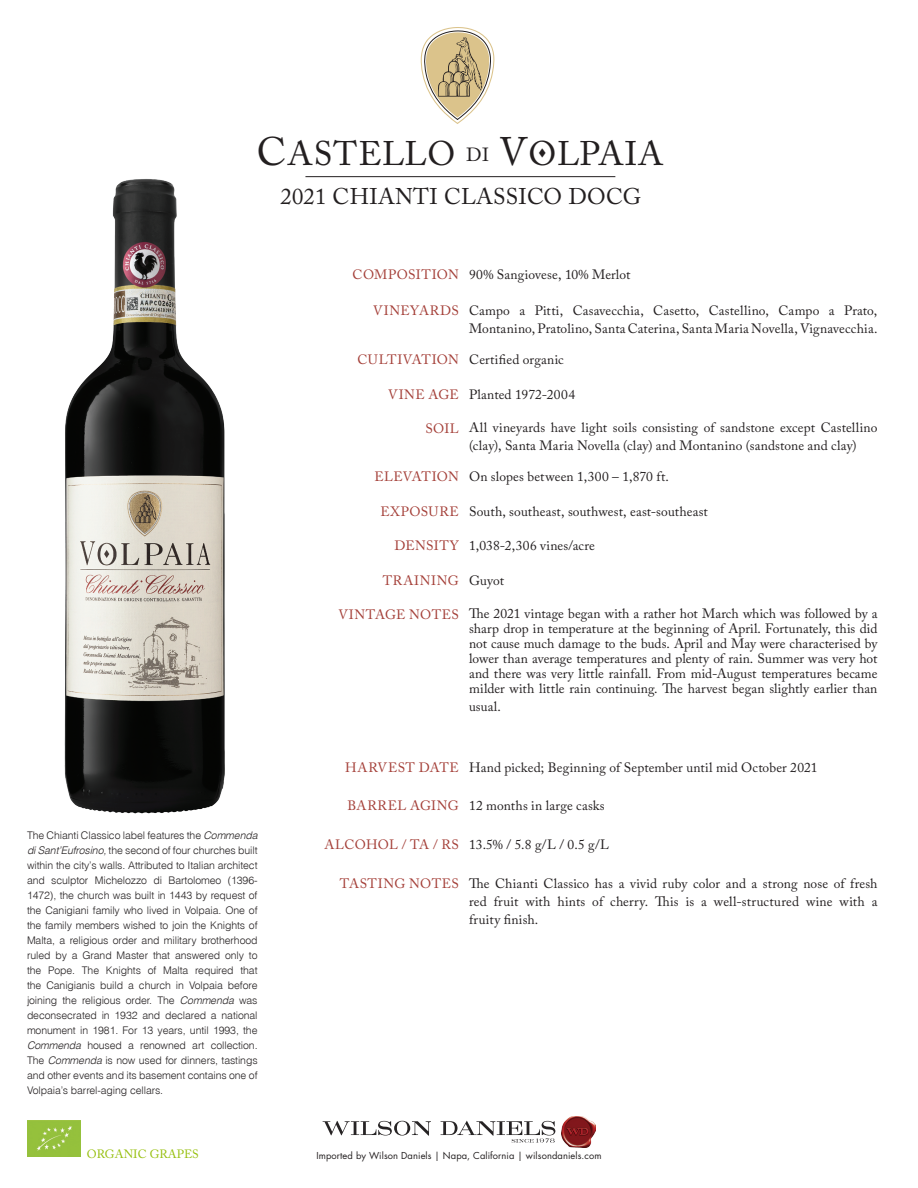
<style>
.page{position:relative;width:918px;height:1188px;background:#fff}
.page>*{position:absolute;margin:0;border:0;box-sizing:border-box;transform-origin:0 0}
.t1{font:33.9px "Adobe Caslon Pro";letter-spacing:.03em;color:#231f20}
.t2{font:22.65px "Adobe Caslon Pro";letter-spacing:.01em;color:#231f20}
.Tech_notes{font:13.5px/15px "Adobe Caslon Pro";letter-spacing:.01em;color:#231f20}
.Tech_subheads{font:13.5px "Adobe Caslon Pro";letter-spacing:.035em;color:#a43f38}
.Tech_subheads-2{font:13.5px "Adobe Caslon Pro";letter-spacing:.015em;color:#a43f38}
.t3{font:12px "Adobe Caslon Pro";color:#96bf0d}
.t4{font:10.5px/15px "Switzerland Light Plain";letter-spacing:-.01em;color:#231f20;text-align:justify}
.t5{font:9.3px "Futura Std";letter-spacing:.01em;color:#231f20}
.s1{font-size:39.6px}
.s2{font-size:18.9px}
.s3{font-family:"Switzerland";font-weight:300;font-style:italic}
</style>
<div class="page">
<hr style="left:305px;top:176px;width:310px;height:1px;background:#231f20">
<svg style="left:420px;top:27px;width:75px;height:97px"></svg>
<img style="left:27px;top:1120px;width:54px;height:36px">
<svg style="left:323px;top:1121px;width:108px;height:15px"></svg>
<img style="left:562px;top:1116px;width:34px;height:31px">
<svg style="left:441px;top:1121px;width:114px;height:22px"></svg>
<img style="left:64px;top:179px;width:161px;height:635px">
<p class="t1" style="left:257px;top:133px;width:408px"><span class="s1">C</span>ASTELLO <span class="s2">DI</span> <span class="s1">V</span>OLPAIA</p>
<p class="t2" style="left:281px;top:183px;width:362px">2021 CHIANTI CLASSICO DOCG</p>
<p class="t4" style="left:27px;top:828px;width:232px">The Chianti Classico label features the <span class="s3">Commenda di Sant’Eufrosino,</span> the second of four churches built within the city’s walls. Attributed to Italian architect and sculptor Michelozzo di Bartolomeo (1396- 1472), the church was built in 1443 by request of the Canigiani family who lived in Volpaia. One of the family members wished to join the Knights of Malta, a religious order and military brotherhood ruled by a Grand Master that answered only to the Pope. The Knights of Malta required that the Canigianis build a church in Volpaia before joining the religious order. The <span class="s3">Commenda</span> was deconsecrated in 1932 and declared a national monument in 1981. For 13 years, until 1993, the <span class="s3">Commenda</span> housed a renowned art collection.<br>The <span class="s3">Commenda</span> is now used for dinners, tastings and other events and its basement contains one of Volpaia’s barrel-aging cellars.</p>
<p class="Tech_subheads" style="left:353px;top:266px;width:108px">COMPOSITION</p>
<p class="Tech_subheads" style="left:373px;top:302px;width:87px">VINEYARDS</p>
<p class="Tech_subheads" style="left:357px;top:352px;width:103px">CULTIVATION</p>
<p class="Tech_subheads" style="left:388px;top:386px;width:72px">VINE AGE</p>
<p class="Tech_subheads" style="left:425px;top:421px;width:35px">SOIL</p>
<p class="Tech_subheads-2" style="left:374px;top:469px;width:86px">ELEVATION</p>
<p class="Tech_subheads" style="left:380px;top:503px;width:80px">EXPOSURE</p>
<p class="Tech_subheads" style="left:395px;top:538px;width:66px">DENSITY</p>
<p class="Tech_subheads" style="left:383px;top:572px;width:78px">TRAINING</p>
<p class="Tech_subheads" style="left:338px;top:607px;width:122px">VINTAGE NOTES</p>
<p class="Tech_notes" style="left:469px;top:267px;width:163px">90% Sangiovese, 10% Merlot</p>
<p class="Tech_notes" style="left:469px;top:301px;width:410px;line-height:18px">Campo a Pitti, Casavecchia, Casetto, Castellino, Campo a Prato,<br>Montanino, Pratolino, Santa Caterina, Santa Maria Novella, Vignavecchia.</p>
<p class="Tech_notes" style="left:469px;top:352px;width:96px">Certified organic</p>
<p class="Tech_notes" style="left:469px;top:387px;width:107px">Planted 1972-2004</p>
<p class="Tech_notes" style="left:469px;top:418px;width:410px;line-height:18px">All vineyards have light soils consisting of sandstone except Castellino (clay), Santa Maria Novella (clay) and Montanino (sandstone and clay)</p>
<p class="Tech_notes" style="left:469px;top:469px;width:201px">On slopes between 1,300 – 1,870 ft.</p>
<p class="Tech_notes" style="left:469px;top:504px;width:240px">South, southeast, southwest, east-southeast</p>
<p class="Tech_notes" style="left:469px;top:538px;width:127px">1,038-2,306 vines/acre</p>
<p class="Tech_notes" style="left:469px;top:573px;width:37px">Guyot</p>
<p class="Tech_notes" style="left:469px;top:606px;width:410px;text-align:justify">The 2021 vintage began with a rather hot March which was followed by a sharp drop in temperature at the beginning of April. Fortunately, this did not cause much damage to the buds. April and May were characterised by lower than average temperatures and plenty of rain. Summer was very hot and there was very little rainfall. From mid-August temperatures became milder with little rain continuing. The harvest began slightly earlier than</p>
<p class="Tech_notes" style="left:469px;top:699px;width:33px">usual.</p>
<p class="Tech_subheads" style="left:345px;top:760px;width:115px">HARVEST DATE</p>
<p class="Tech_subheads" style="left:347px;top:797px;width:113px">BARREL AGING</p>
<p class="Tech_subheads" style="left:324px;top:836px;width:136px">ALCOHOL / TA / RS</p>
<p class="Tech_subheads" style="left:340px;top:875px;width:121px">TASTING NOTES</p>
<p class="Tech_notes" style="left:469px;top:760px;width:350px">Hand picked; Beginning of September until mid October 2021</p>
<p class="Tech_notes" style="left:469px;top:798px;width:137px">12 months in large casks</p>
<p class="Tech_notes" style="left:469px;top:837px;width:142px">13.5% / 5.8 g/L / 0.5 g/L</p>
<p class="Tech_notes" style="left:469px;top:874px;width:410px;line-height:18px;text-align:justify">The Chianti Classico has a vivid ruby color and a strong nose of fresh red fruit with hints of cherry. This is a well-structured wine with a fruity finish.</p>
<p class="t3" style="left:87px;top:1146px;width:113px">ORGANIC GRAPES</p>
<p class="t5" style="left:317px;top:1149px;width:287px">Imported by Wilson Daniels | Napa, California | wilsondaniels.com</p>
</div>
